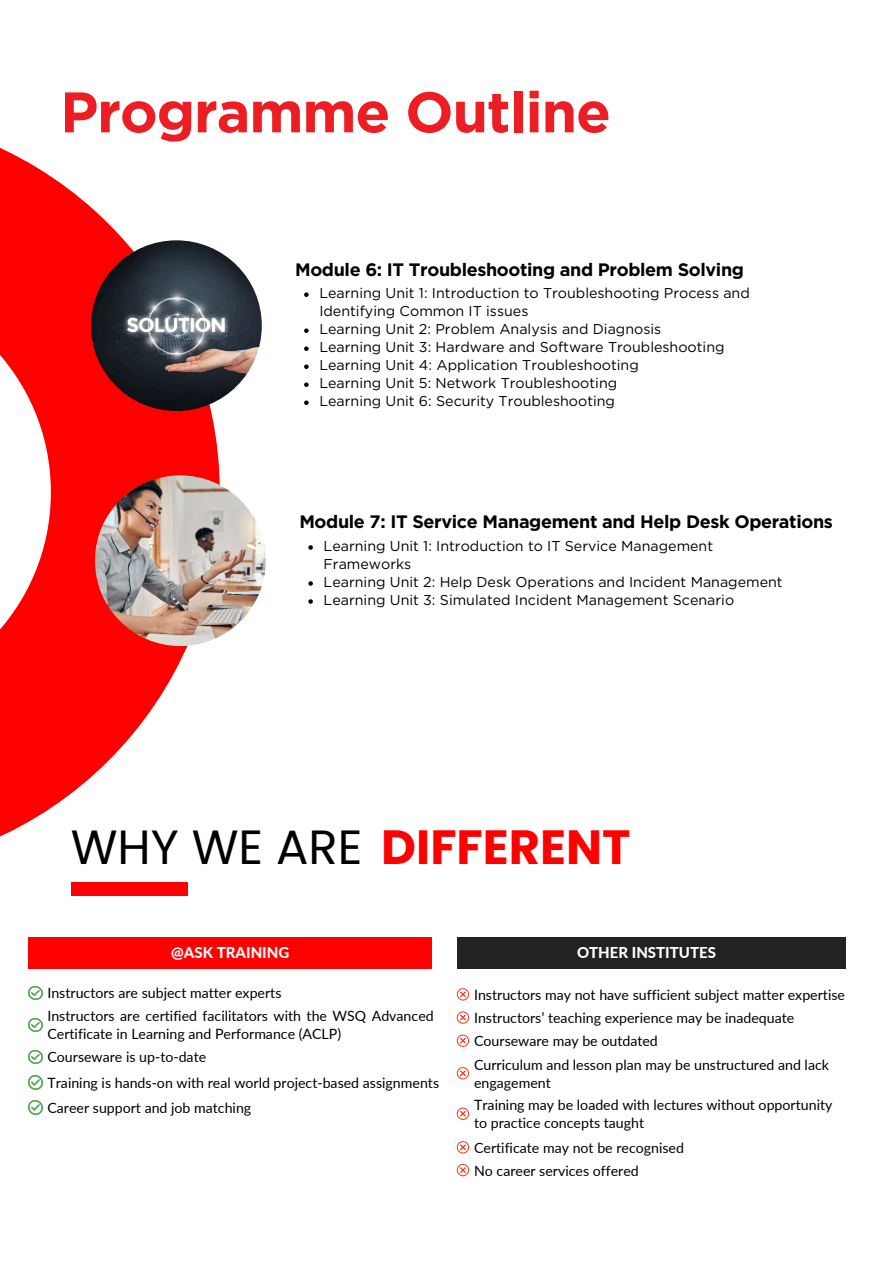
<style>
.page{position:relative;width:894px;height:1264px;background:#fff}
.page>*{position:absolute;margin:0;border:0;box-sizing:border-box;transform-origin:0 0}
.t1{font:700 57px "Gotham";letter-spacing:-.02em;color:#ec1d23}
.t2{font:700 48px "Poppins";color:#f00}
.t3{font:700 18px "Gotham";letter-spacing:-.02em;color:#000}
.t4{font:800 15px "Lato";color:#fff}
.t5{font:14.25px/18px "Gotham";color:#000}
.t6{font:14.1px/17.7px "Lato";color:#000}
.s1{font-weight:400;color:#000}
</style>
<div class="page">
<svg style="left:308px;top:545px;width:5px;height:4px"></svg>
<svg style="left:308px;top:581px;width:5px;height:4px"></svg>
<svg style="left:308px;top:599px;width:5px;height:4px"></svg>
<svg style="left:304px;top:292px;width:4px;height:5px"></svg>
<svg style="left:304px;top:328px;width:4px;height:5px"></svg>
<svg style="left:304px;top:346px;width:4px;height:5px"></svg>
<svg style="left:304px;top:364px;width:4px;height:5px"></svg>
<svg style="left:304px;top:382px;width:4px;height:5px"></svg>
<svg style="left:304px;top:400px;width:4px;height:5px"></svg>
<svg style="left:0;top:148px;width:219px;height:689px"></svg>
<img style="left:91px;top:240px;width:171px;height:171px;border-radius:50%">
<img style="left:95px;top:475px;width:171px;height:171px;border-radius:50%">
<div style="left:71px;top:882px;width:116px;height:14px;background:#f00"></div>
<div style="left:456px;top:936px;width:389px;height:32px;background:#222"></div>
<div style="left:29px;top:936px;width:402px;height:32px;background:#f00"></div>
<svg style="left:456px;top:988px;width:13px;height:12px"></svg>
<svg style="left:456px;top:1011px;width:13px;height:12px"></svg>
<svg style="left:456px;top:1034px;width:13px;height:12px"></svg>
<svg style="left:456px;top:1067px;width:13px;height:12px"></svg>
<svg style="left:456px;top:1107px;width:13px;height:12px"></svg>
<svg style="left:456px;top:1141px;width:13px;height:12px"></svg>
<svg style="left:456px;top:1163px;width:13px;height:13px"></svg>
<svg style="left:29px;top:986px;width:13px;height:13px"></svg>
<svg style="left:29px;top:1018px;width:13px;height:13px"></svg>
<svg style="left:29px;top:1050px;width:13px;height:13px"></svg>
<img style="left:29px;top:1075px;width:13px;height:14px">
<img style="left:29px;top:1100px;width:13px;height:14px">
<p class="t1" style="left:60px;top:78px;width:552px">Programme Outline</p>
<p class="t3" style="left:295px;top:258px;width:450px">Module 6: IT Troubleshooting and Problem Solving</p>
<p class="t5" style="left:319px;top:284px;width:432px">Learning Unit 1: Introduction to Troubleshooting Process and<br>Identifying Common IT issues</p>
<p class="t5" style="left:319px;top:320px;width:343px">Learning Unit 2: Problem Analysis and Diagnosis</p>
<p class="t5" style="left:319px;top:338px;width:406px">Learning Unit 3: Hardware and Software Troubleshooting</p>
<p class="t5" style="left:319px;top:356px;width:321px">Learning Unit 4: Application Troubleshooting</p>
<p class="t5" style="left:319px;top:374px;width:299px">Learning Unit 5: Network Troubleshooting</p>
<h4 class="t5" style="left:319px;top:392px;width:297px">Learning Unit 6: Security Troubleshooting</h4>
<h1 class="t3" style="left:299px;top:511px;width:535px">Module 7: IT Service Management and Help Desk Operations</h1>
<p class="t5" style="left:323px;top:536px;width:391px">Learning Unit 1: Introduction to IT Service Management<br>Frameworks</p>
<h4 class="t5" style="left:323px;top:572px;width:460px">Learning Unit 2: Help Desk Operations and Incident Management</h4>
<p class="t5" style="left:323px;top:590px;width:412px">Learning Unit 3: Simulated Incident Management Scenario</p>
<h2 class="t2" style="left:71px;top:813px;width:561px"><span class="s1">WHY WE ARE</span> DIFFERENT</h2>
<p class="t4" style="left:171px;top:943px;width:119px">@ASK TRAINING</p>
<p class="t4" style="left:577px;top:943px;width:140px">OTHER INSTITUTES</p>
<p class="t6" style="left:47px;top:984px;width:235px">Instructors are subject matter experts</p>
<p class="t6" style="left:47px;top:1007px;width:387px">Instructors are certified facilitators with the WSQ Advanced<br>Certificate in Learning and Performance (ACLP)</p>
<p class="t6" style="left:47px;top:1047px;width:160px">Courseware is up-to-date</p>
<p class="t6" style="left:47px;top:1073px;width:393px">Training is hands-on with real world project-based assignments</p>
<p class="t6" style="left:47px;top:1098px;width:205px">Career support and job matching</p>
<h5 class="t6" style="left:474px;top:985px;width:372px">Instructors may not have sufficient subject matter expertise</h5>
<p class="t6" style="left:474px;top:1008px;width:321px">Instructors’ teaching experience may be inadequate</p>
<p class="t6" style="left:474px;top:1031px;width:185px">Courseware may be outdated</p>
<p class="t6" style="left:474px;top:1055px;width:356px">Curriculum and lesson plan may be unstructured and lack engagement</p>
<p class="t6" style="left:474px;top:1096px;width:360px">Training may be loaded with lectures without opportunity to practice concepts taught</p>
<p class="t6" style="left:474px;top:1138px;width:211px">Certificate may not be recognised</p>
<p class="t6" style="left:474px;top:1161px;width:166px">No career services offered</p>
</div>
